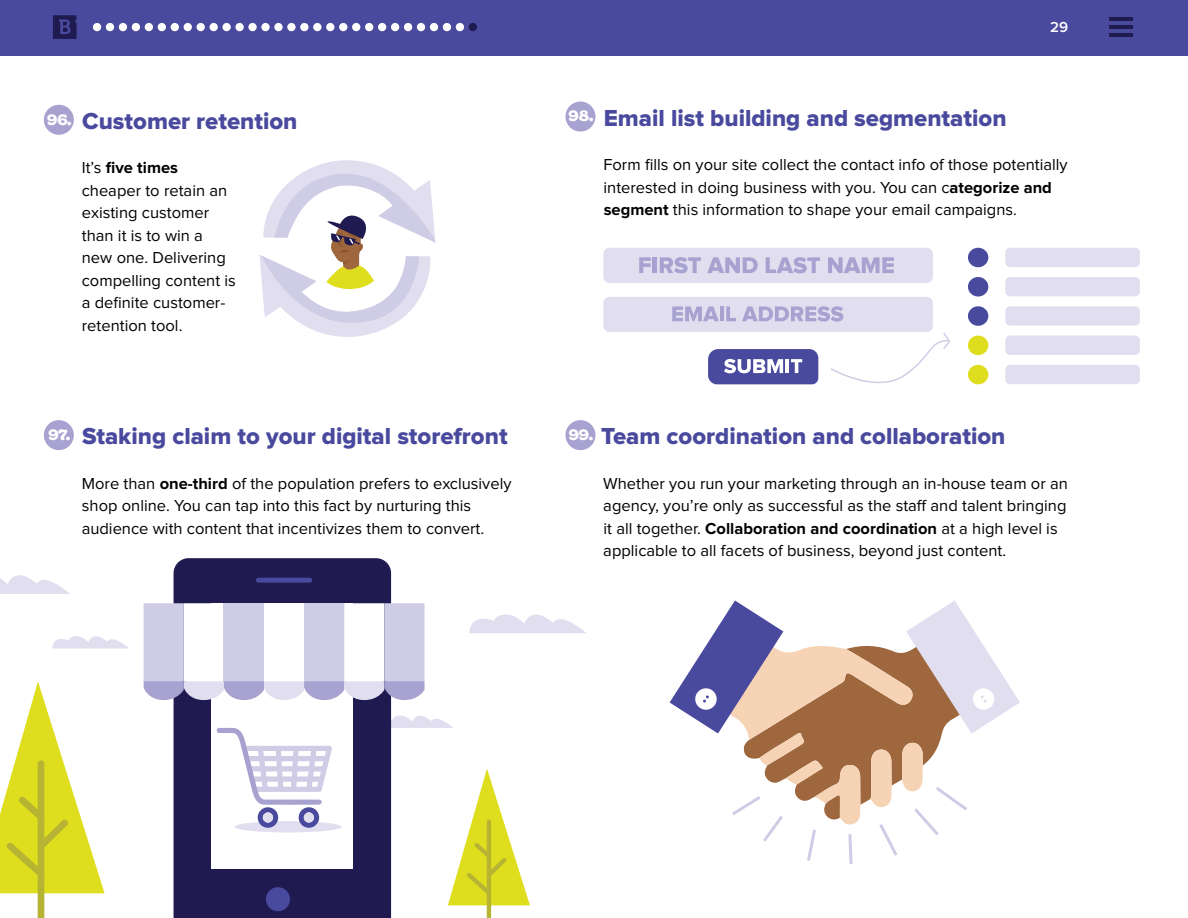
<style>
.page{position:relative;width:1188px;height:918px;background:#fff}
.page>*{position:absolute;margin:0;border:0;box-sizing:border-box;transform-origin:0 0}
.t1{font:24px "Proxima Nova Extrabld";color:#49499e}
.t2{font:16.5px/22.5px "Proxima Nova";color:#000}
.t3{font:15px "Regina Black Solid";color:#fff}
.t4{font:600 15px "Proxima Nova";color:#fff}
.s1{font-weight:700}
</style>
<div class="page">
<div style="left:0;top:0;width:1188px;height:55px;background:#49499e"></div>
<svg style="left:53px;top:15px;width:24px;height:24px"></svg>
<hr style="left:1109px;top:17px;width:24px;height:4px;background:#1f1a50">
<hr style="left:1109px;top:25px;width:24px;height:4px;background:#1f1a50">
<hr style="left:1109px;top:33px;width:24px;height:4px;background:#1f1a50">
<div style="left:93px;top:23px;width:8px;height:8px;background:#fff;border-radius:50%"></div>
<div style="left:119px;top:23px;width:8px;height:8px;background:#fff;border-radius:50%"></div>
<div style="left:145px;top:23px;width:8px;height:8px;background:#fff;border-radius:50%"></div>
<div style="left:274px;top:23px;width:9px;height:8px;background:#fff;border-radius:50%"></div>
<div style="left:210px;top:23px;width:8px;height:8px;background:#fff;border-radius:50%"></div>
<div style="left:339px;top:23px;width:8px;height:8px;background:#fff;border-radius:50%"></div>
<div style="left:404px;top:23px;width:8px;height:8px;background:#fff;border-radius:50%"></div>
<div style="left:171px;top:23px;width:8px;height:8px;background:#fff;border-radius:50%"></div>
<div style="left:300px;top:23px;width:9px;height:8px;background:#fff;border-radius:50%"></div>
<div style="left:235px;top:23px;width:9px;height:8px;background:#fff;border-radius:50%"></div>
<div style="left:365px;top:23px;width:8px;height:8px;background:#fff;border-radius:50%"></div>
<div style="left:430px;top:23px;width:8px;height:8px;background:#fff;border-radius:50%"></div>
<div style="left:106px;top:23px;width:8px;height:8px;background:#fff;border-radius:50%"></div>
<div style="left:132px;top:23px;width:8px;height:8px;background:#fff;border-radius:50%"></div>
<div style="left:158px;top:23px;width:8px;height:8px;background:#fff;border-radius:50%"></div>
<div style="left:287px;top:23px;width:9px;height:8px;background:#fff;border-radius:50%"></div>
<div style="left:222px;top:23px;width:9px;height:8px;background:#fff;border-radius:50%"></div>
<div style="left:352px;top:23px;width:8px;height:8px;background:#fff;border-radius:50%"></div>
<div style="left:417px;top:23px;width:8px;height:8px;background:#fff;border-radius:50%"></div>
<div style="left:197px;top:23px;width:8px;height:8px;background:#fff;border-radius:50%"></div>
<div style="left:326px;top:23px;width:8px;height:8px;background:#fff;border-radius:50%"></div>
<div style="left:261px;top:23px;width:9px;height:8px;background:#fff;border-radius:50%"></div>
<div style="left:391px;top:23px;width:8px;height:8px;background:#fff;border-radius:50%"></div>
<div style="left:456px;top:23px;width:8px;height:8px;background:#fff;border-radius:50%"></div>
<div style="left:469px;top:23px;width:8px;height:8px;background:#1f1a50;border-radius:50%"></div>
<div style="left:184px;top:23px;width:8px;height:8px;background:#fff;border-radius:50%"></div>
<div style="left:313px;top:23px;width:9px;height:8px;background:#fff;border-radius:50%"></div>
<div style="left:248px;top:23px;width:9px;height:8px;background:#fff;border-radius:50%"></div>
<div style="left:378px;top:23px;width:8px;height:8px;background:#fff;border-radius:50%"></div>
<div style="left:443px;top:23px;width:8px;height:8px;background:#fff;border-radius:50%"></div>
<div style="left:44px;top:105px;width:30px;height:30px;background:#a7a2d0;border-radius:50%"></div>
<div style="left:44px;top:420px;width:30px;height:30px;background:#a7a2d0;border-radius:50%"></div>
<div style="left:565px;top:102px;width:30px;height:30px;background:#a7a2d0;border-radius:50%"></div>
<div style="left:565px;top:420px;width:30px;height:30px;background:#a7a2d0;border-radius:50%"></div>
<svg style="left:259px;top:160px;width:176px;height:177px"></svg>
<div style="left:603px;top:297px;width:330px;height:35px;background:#e0deef;border-radius:6px"></div>
<svg style="left:672px;top:307px;width:47px;height:14px"></svg>
<hr style="left:720px;top:307px;width:4px;height:14px;background:#a7a2d0">
<svg style="left:726px;top:307px;width:10px;height:14px"></svg>
<svg style="left:742px;top:306px;width:101px;height:16px"></svg>
<div style="left:603px;top:248px;width:330px;height:35px;background:#e0deef;border-radius:6px"></div>
<svg style="left:708px;top:349px;width:110px;height:35px;background:#6b6bb0"></svg>
<svg style="left:639px;top:257px;width:12px;height:16px"></svg>
<hr style="left:653px;top:257px;width:4px;height:16px;background:#a7a2d0">
<svg style="left:660px;top:257px;width:41px;height:16px"></svg>
<svg style="left:707px;top:257px;width:51px;height:16px"></svg>
<svg style="left:766px;top:257px;width:54px;height:16px"></svg>
<svg style="left:828px;top:257px;width:66px;height:16px"></svg>
<div style="left:1005px;top:248px;width:135px;height:19px;background:#e0deef;border-radius:5px"></div>
<div style="left:968px;top:248px;width:20px;height:19px;background:#49499e;border-radius:50%"></div>
<div style="left:1005px;top:277px;width:135px;height:19px;background:#e0deef;border-radius:5px"></div>
<div style="left:968px;top:277px;width:20px;height:20px;background:#49499e;border-radius:50%"></div>
<div style="left:1005px;top:306px;width:135px;height:20px;background:#e0deef;border-radius:5px"></div>
<div style="left:968px;top:306px;width:20px;height:20px;background:#49499e;border-radius:50%"></div>
<div style="left:1005px;top:336px;width:135px;height:19px;background:#e0deef;border-radius:5px"></div>
<div style="left:968px;top:336px;width:20px;height:19px;background:#dfde1e;border-radius:50%"></div>
<div style="left:1005px;top:365px;width:135px;height:19px;background:#e0deef;border-radius:5px"></div>
<div style="left:968px;top:365px;width:20px;height:19px;background:#dfde1e;border-radius:50%"></div>
<svg style="left:831px;top:331px;width:120px;height:53px"></svg>
<svg style="left:391px;top:713px;width:62px;height:15px"></svg>
<svg style="left:52px;top:636px;width:76px;height:12px"></svg>
<div style="left:174px;top:558px;width:217px;height:360px;background:#1f1a50"></div>
<div style="left:212px;top:603px;width:141px;height:266px;background:#fff"></div>
<div style="left:266px;top:887px;width:24px;height:24px;background:#49499e;border-radius:50%"></div>
<div style="left:256px;top:578px;width:56px;height:5px;background:#49499e;border-radius:2px"></div>
<svg style="left:0;top:681px;width:105px;height:237px"></svg>
<svg style="left:448px;top:769px;width:82px;height:149px"></svg>
<svg style="left:144px;top:603px;width:281px;height:97px"></svg>
<div style="left:235px;top:821px;width:107px;height:11px;background:#e0deef;border-radius:50%"></div>
<svg style="left:217px;top:728px;width:115px;height:100px"></svg>
<div style="left:304px;top:812px;width:10px;height:11px;background:#e0deef;border-radius:50%"></div>
<div style="left:263px;top:812px;width:10px;height:11px;background:#e0deef;border-radius:50%"></div>
<svg style="left:0;top:575px;width:70px;height:19px"></svg>
<svg style="left:469px;top:614px;width:117px;height:19px"></svg>
<svg style="left:670px;top:600px;width:350px;height:264px"></svg>
<p class="t3" style="left:47px;top:111px;width:26px">96.</p>
<h1 class="t1" style="left:82px;top:110px;width:217px">Customer retention</h1>
<p class="t2" style="left:82px;top:157px;width:156px">It’s <span class="s1">five times </span>cheaper to retain an existing customer than it is to win a new one. Delivering compelling content is a definite customer&shy;retention tool.</p>
<p class="t3" style="left:48px;top:426px;width:24px">97.</p>
<h1 class="t1" style="left:82px;top:425px;width:427px">Staking claim to your digital storefront</h1>
<p class="t2" style="left:82px;top:473px;width:431px">More than <span class="s1">one-third</span> of the population prefers to exclusively shop online. You can tap into this fact by nurturing this audience with content that incentivizes them to convert.</p>
<p class="t4" style="left:1050px;top:20px;width:19px">29</p>
<p class="t3" style="left:568px;top:107px;width:27px">98.</p>
<h1 class="t1" style="left:604px;top:107px;width:404px">Email list building and segmentation</h1>
<p class="t2" style="left:603px;top:154px;width:466px">Form fills on your site collect the contact info of those potentially interested in doing business with you. You can c<span class="s1">ategorize and segment</span> this information to shape your email campaigns.</p>
<p class="t3" style="left:569px;top:426px;width:26px">99.</p>
<h1 class="t1" style="left:601px;top:425px;width:406px">Team coordination and collaboration</h1>
<p class="t2" style="left:603px;top:473px;width:466px">Whether you run your marketing through an in-house team or an agency, you’re only as successful as the staff and talent bringing it all together. <span class="s1">Collaboration and coordination</span> at a high level is applicable to all facets of business, beyond just content.</p>
</div>
